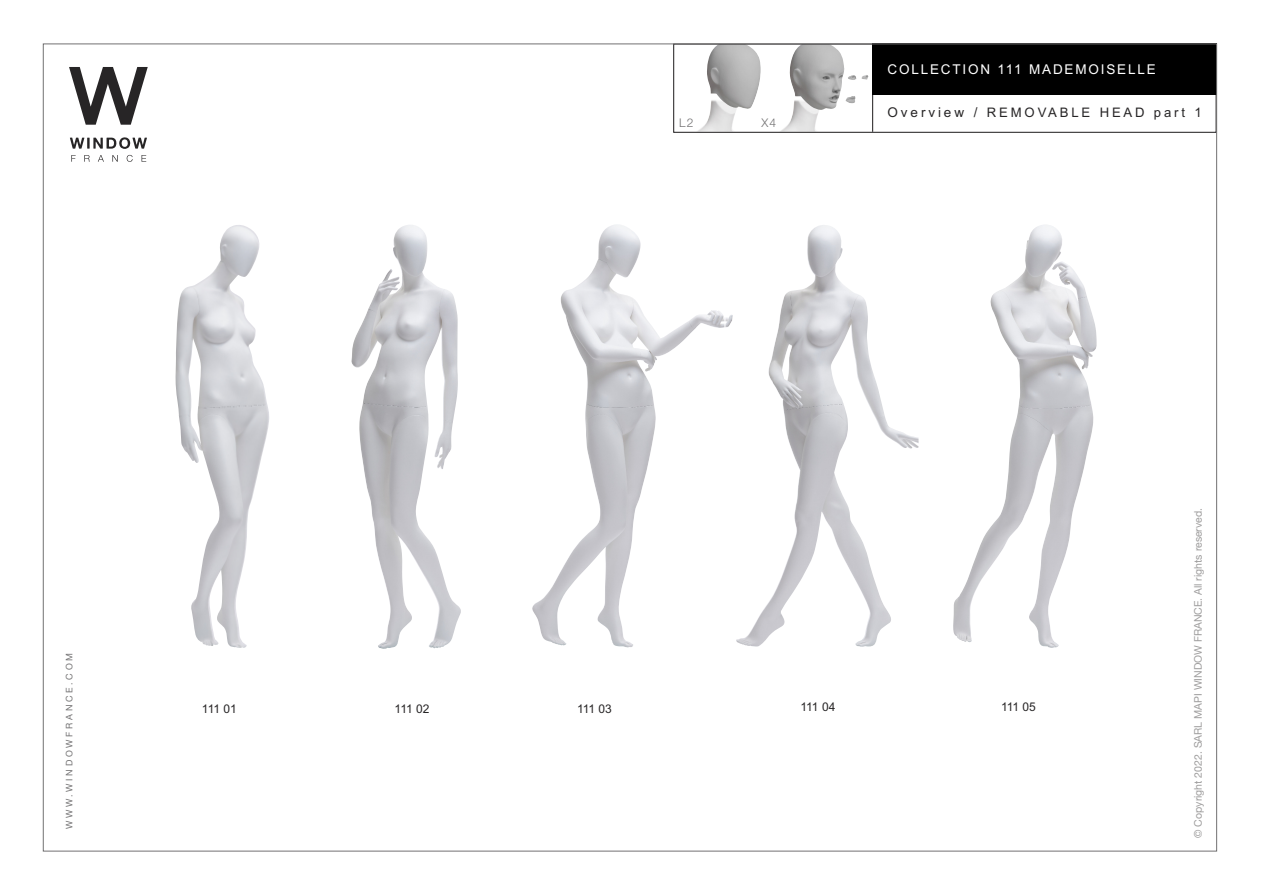
<style>
.page{position:relative;width:1263px;height:893px;background:#fff}
.page>*{position:absolute;margin:0;border:0;box-sizing:border-box;transform-origin:0 0}
.t1{font:13.5px "Arial";letter-spacing:.135em;color:#fff}
.t2{font:13.2px "Arial";letter-spacing:.215em;color:#272526}
.t3{font:12px "Arial";letter-spacing:-.075em;color:#272526}
.t4{font:300 12px "Helvetica Neue LT Pro";color:#727172}
.t5{font:10.5px "Helvetica Neue";color:#9e9d9d}
.t6{font:9px "Helvetica Neue";letter-spacing:.3em;color:#727172}
.s1{font-size:13.5px}
</style>
<div class="page">
<img style="left:698px;top:109px;width:38px;height:22px">
<img style="left:707px;top:46px;width:54px;height:63px">
<img style="left:781px;top:110px;width:38px;height:21px">
<img style="left:789px;top:46px;width:55px;height:64px">
<div style="left:673px;top:44px;width:543px;height:89px;border:1px solid #272526"></div>
<hr style="left:872px;top:44px;width:1px;height:88px;background:#272526">
<svg style="left:845px;top:96px;width:10px;height:7px"></svg>
<img style="left:848px;top:75px;width:20px;height:5px">
<img style="left:175px;top:225px;width:94px;height:423px">
<img style="left:351px;top:225px;width:110px;height:423px">
<img style="left:557px;top:224px;width:176px;height:423px">
<img style="left:736px;top:225px;width:181px;height:422px">
<img style="left:990px;top:225px;width:107px;height:423px">
<div style="left:873px;top:44px;width:344px;height:51px;background:#000"></div>
<svg style="left:69px;top:67px;width:79px;height:58px"></svg>
<svg style="left:71px;top:155px;width:5px;height:7px"></svg>
<svg style="left:84px;top:155px;width:6px;height:7px"></svg>
<svg style="left:98px;top:155px;width:6px;height:7px"></svg>
<svg style="left:112px;top:155px;width:6px;height:7px"></svg>
<svg style="left:127px;top:155px;width:6px;height:7px"></svg>
<svg style="left:142px;top:155px;width:4px;height:7px"></svg>
<svg style="left:70px;top:137px;width:77px;height:12px"></svg>
<p class="t4" style="left:679px;top:118px;width:16px">L2</p>
<p class="t4" style="left:761px;top:119px;width:16px">X4</p>
<p class="t1" style="left:887px;top:62px;width:270px">COLLECTION 111 MADEMOISELLE</p>
<p class="t2" style="left:887px;top:105px;width:316px"><span class="s1">Overview /</span> REMOVABLE HEAD part 1</p>
<p class="t6" style="left:64px;top:829px;width:178px;rotate:-90deg">WWW.WINDOWFRANCE.COM</p>
<p class="t3" style="left:202px;top:702px;width:36px">111 01</p>
<p class="t3" style="left:395px;top:702px;width:36px">111 02</p>
<p class="t3" style="left:577px;top:702px;width:36px">111 03</p>
<p class="t3" style="left:800px;top:700px;width:36px">111 04</p>
<p class="t3" style="left:1001px;top:700px;width:36px">111 05</p>
<p class="t5" style="left:1192px;top:838px;width:331px;rotate:-90deg">© Copyright 2022. SARL MAPI WINDOW FRANCE. All rights reserved.</p>
</div>
